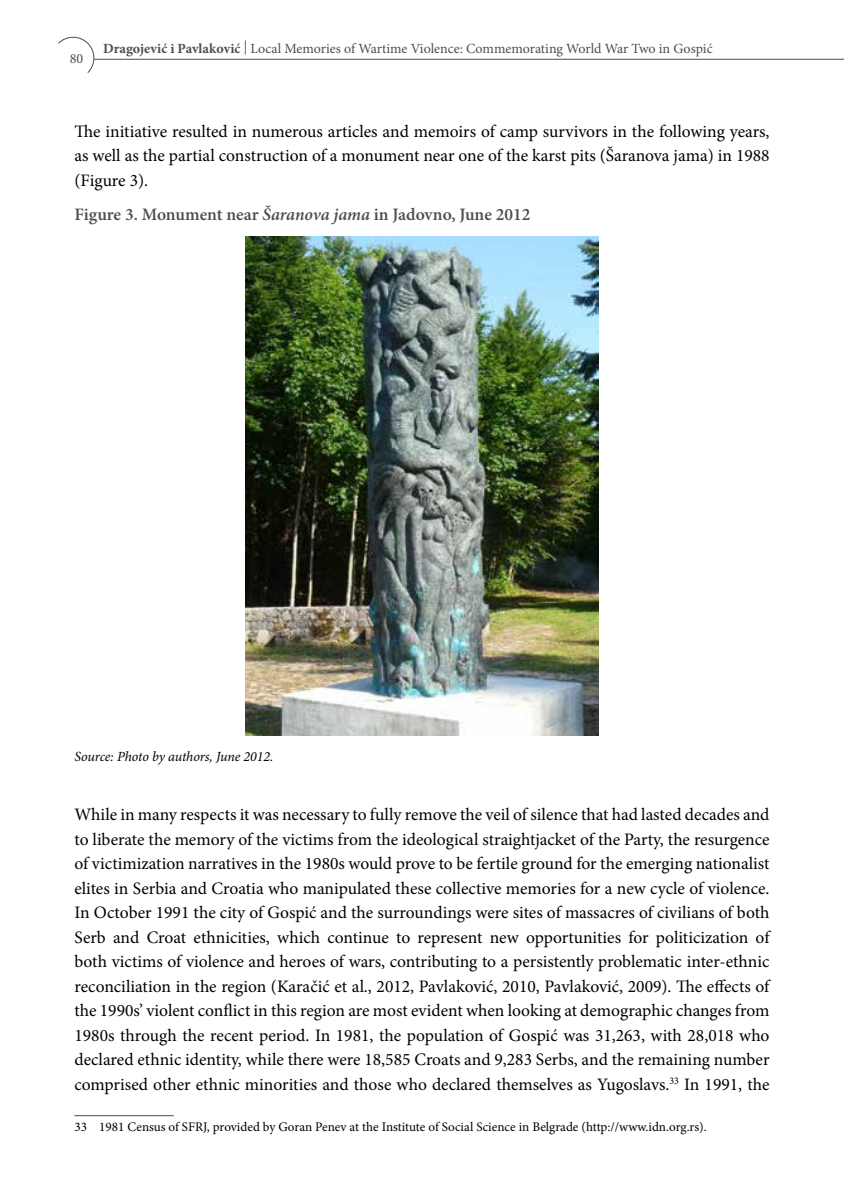
<style>
.page{position:relative;width:844px;height:1191px;background:#fff}
.page>*{position:absolute;margin:0;border:0;box-sizing:border-box;transform-origin:0 0}
.t1{font:17.5px/24.5px "Minion Pro";letter-spacing:-.005em;color:#000;text-align:justify}
.t2{font:600 17.5px "Minion Pro";color:#4d4d4f}
.t3{font:14px "Minion Pro";color:#4d4d4f}
.t4{font:italic 14px "Minion Pro";letter-spacing:-.01em;color:#000}
.t5{font:13.12px "Minion Pro";color:#000}
.s1{font-weight:700}
.s2{font-style:italic}
</style>
<div class="page">
<hr style="left:94px;top:59px;width:749px;height:1px;background:#4d4d4f">
<svg style="left:58px;top:36px;width:38px;height:37px"></svg>
<hr style="left:74px;top:1115px;width:100px;height:1px;background:#4d4d4f">
<img style="left:245px;top:236px;width:353px;height:499px">
<p class="t3" style="left:70px;top:49px;width:15px">80</p>
<p class="t3" style="left:103px;top:39px;width:611px"><span class="s1">Dragojević i Pavlaković</span> | Local Memories of Wartime Violence: Commemorating World War Two in Gospić</p>
<p class="t1" style="left:74px;top:119px;width:696px">The initiative resulted in numerous articles and memoirs of camp survivors in the following years, as well as the partial construction of a monument near one of the karst pits (Šaranova jama) in 1988 (Figure 3).</p>
<p class="t2" style="left:74px;top:202px;width:457px">Figure 3. Monument near <span class="s2">Šaranova jama</span> in Jadovno, June 2012</p>
<p class="t4" style="left:74px;top:747px;width:200px">Source: Photo by authors, June 2012.</p>
<p class="t1" style="left:74px;top:802px;width:696px">While in many respects it was necessary to fully remove the veil of silence that had lasted decades and to liberate the memory of the victims from the ideological straightjacket of the Party, the resurgence of victimization narratives in the 1980s would prove to be fertile ground for the emerging nationalist elites in Serbia and Croatia who manipulated these collective memories for a new cycle of violence.<br>In October 1991 the city of Gospić and the surroundings were sites of massacres of civilians of both Serb and Croat ethnicities, which continue to represent new opportunities for politicization of both victims of violence and heroes of wars, contributing to a persistently problematic inter-ethnic reconciliation in the region (Karačić et al., 2012, Pavlaković, 2010, Pavlaković, 2009). The effects of the 1990s’ violent conflict in this region are most evident when looking at demographic changes from 1980s through the recent period. In 1981, the population of Gospić was 31,263, with 28,018 who declared ethnic identity, while there were 18,585 Croats and 9,283 Serbs, and the remaining number comprised other ethnic minorities and those who declared themselves as Yugoslavs.<sup>33</sup> In 1991, the</p>
<p class="t5" style="left:74px;top:1118px;width:633px">33 1981 Census of SFRJ, provided by Goran Penev at the Institute of Social Science in Belgrade (http://www.idn.org.rs).</p>
</div>
